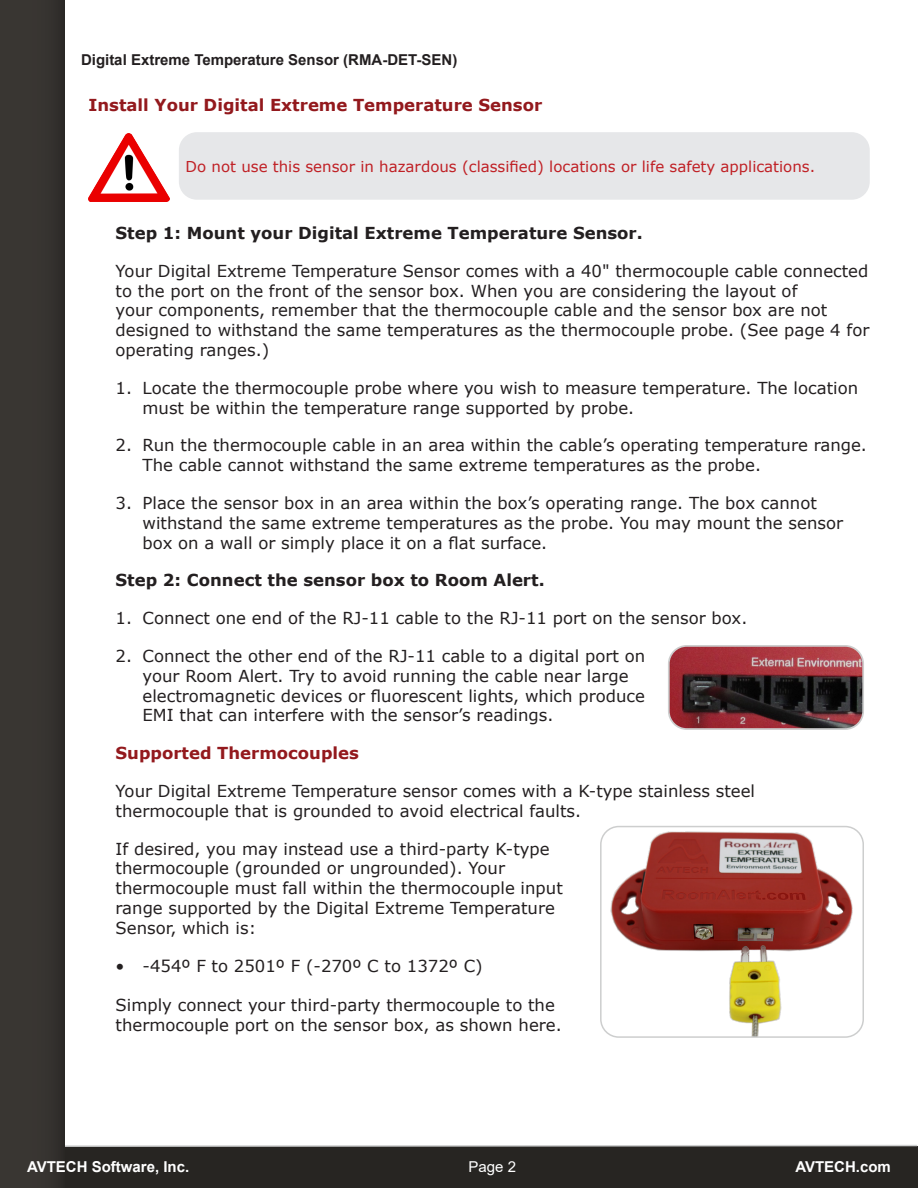
<style>
.page{position:relative;width:918px;height:1188px;background:#fff}
.page>*{position:absolute;margin:0;border:0;box-sizing:border-box;transform-origin:0 0}
.Body_Para_Indent{font:16.5px/19.8px "Verdana";color:#231f20}
.H2_Black_Indent{font:700 16.5px "Verdana";color:#231f20}
.H1_Red{font:700 16.5px "Verdana";color:#93191d}
.H2_Black_Indent-2{font:700 16.5px "Verdana";color:#93191d}
.Warning_Text_Red{font:15px "Verdana";color:#c02025}
.t1{font:700 15px "Arial";color:#231f20}
.t2{font:700 15px "Arial";color:#fff}
.t3{font:15px "Arial";color:#fff}
</style>
<div class="page">
<div style="left:0;top:1146px;width:918px;height:42px;background:#272522"></div>
<svg style="left:65px;top:1144px;width:853px;height:3px"></svg>
<div style="left:0;top:0;width:65px;height:1188px;background:#393632"></div>
<div style="left:179px;top:132px;width:691px;height:68px;background:#e6e7e9;border-radius:18px"></div>
<img style="left:89px;top:134px;width:81px;height:67px">
<img style="left:671px;top:648px;width:190px;height:79px">
<div style="left:668px;top:645px;width:196px;height:85px;border:2px solid #cdcece;border-radius:18px"></div>
<img style="left:609px;top:831px;width:252px;height:204px">
<div style="left:600px;top:826px;width:264px;height:212px;border:2px solid #cdcece;border-radius:18px"></div>
<p class="t1" style="left:81px;top:49px;width:378px">Digital Extreme Temperature Sensor (RMA-DET-SEN)</p>
<p class="H1_Red" style="left:89px;top:93px;width:455px">Install Your Digital Extreme Temperature Sensor</p>
<p class="Warning_Text_Red" style="left:186px;top:156px;width:631px">Do not use this sensor in hazardous (classified) locations or life safety applications.</p>
<p class="H2_Black_Indent" style="left:116px;top:221px;width:529px">Step 1: Mount your Digital Extreme Temperature Sensor.</p>
<p class="Body_Para_Indent" style="left:116px;top:261px;width:755px">Your Digital Extreme Temperature Sensor comes with a 40" thermocouple cable connected to the port on the front of the sensor box. When you are considering the layout of<br>your components, remember that the thermocouple cable and the sensor box are not designed to withstand the same temperatures as the thermocouple probe. (See page 4 for operating ranges.)</p>
<p class="Body_Para_Indent" style="left:143px;top:378px;width:717px;text-indent:-27px">1. Locate the thermocouple probe where you wish to measure temperature. The location must be within the temperature range supported by probe.</p>
<p class="Body_Para_Indent" style="left:143px;top:435px;width:726px;text-indent:-27px">2. Run the thermocouple cable in an area within the cable’s operating temperature range.<br>The cable cannot withstand the same extreme temperatures as the probe.</p>
<p class="Body_Para_Indent" style="left:143px;top:493px;width:702px;text-indent:-27px">3. Place the sensor box in an area within the box’s operating range. The box cannot withstand the same extreme temperatures as the probe. You may mount the sensor box on a wall or simply place it on a flat surface.</p>
<p class="H2_Black_Indent" style="left:116px;top:569px;width:431px">Step 2: Connect the sensor box to Room Alert.</p>
<p class="Body_Para_Indent" style="left:116px;top:608px;width:633px">1. Connect one end of the RJ-11 cable to the RJ-11 port on the sensor box.</p>
<p class="Body_Para_Indent" style="left:143px;top:646px;width:504px;text-indent:-27px">2. Connect the other end of the RJ-11 cable to a digital port on your Room Alert. Try to avoid running the cable near large electromagnetic devices or fluorescent lights, which produce EMI that can interfere with the sensor’s readings.</p>
<p class="H2_Black_Indent-2" style="left:116px;top:742px;width:245px">Supported Thermocouples</p>
<p class="Body_Para_Indent" style="left:116px;top:781px;width:641px">Your Digital Extreme Temperature sensor comes with a K-type stainless steel thermocouple that is grounded to avoid electrical faults.</p>
<p class="Body_Para_Indent" style="left:116px;top:839px;width:449px">If desired, you may instead use a third-party K-type thermocouple (grounded or ungrounded). Your thermocouple must fall within the thermocouple input range supported by the Digital Extreme Temperature Sensor, which is:</p>
<p class="Body_Para_Indent" style="left:116px;top:956px;width:369px">• -454º F to 2501º F (-270º C to 1372º C)</p>
<p class="Body_Para_Indent" style="left:116px;top:995px;width:448px">Simply connect your third-party thermocouple to the thermocouple port on the sensor box, as shown here.</p>
<p class="t2" style="left:27px;top:1156px;width:164px">AVTECH Software, Inc.</p>
<p class="t3" style="left:469px;top:1156px;width:49px">Page 2</p>
<p class="t2" style="left:795px;top:1156px;width:97px">AVTECH.com</p>
</div>
